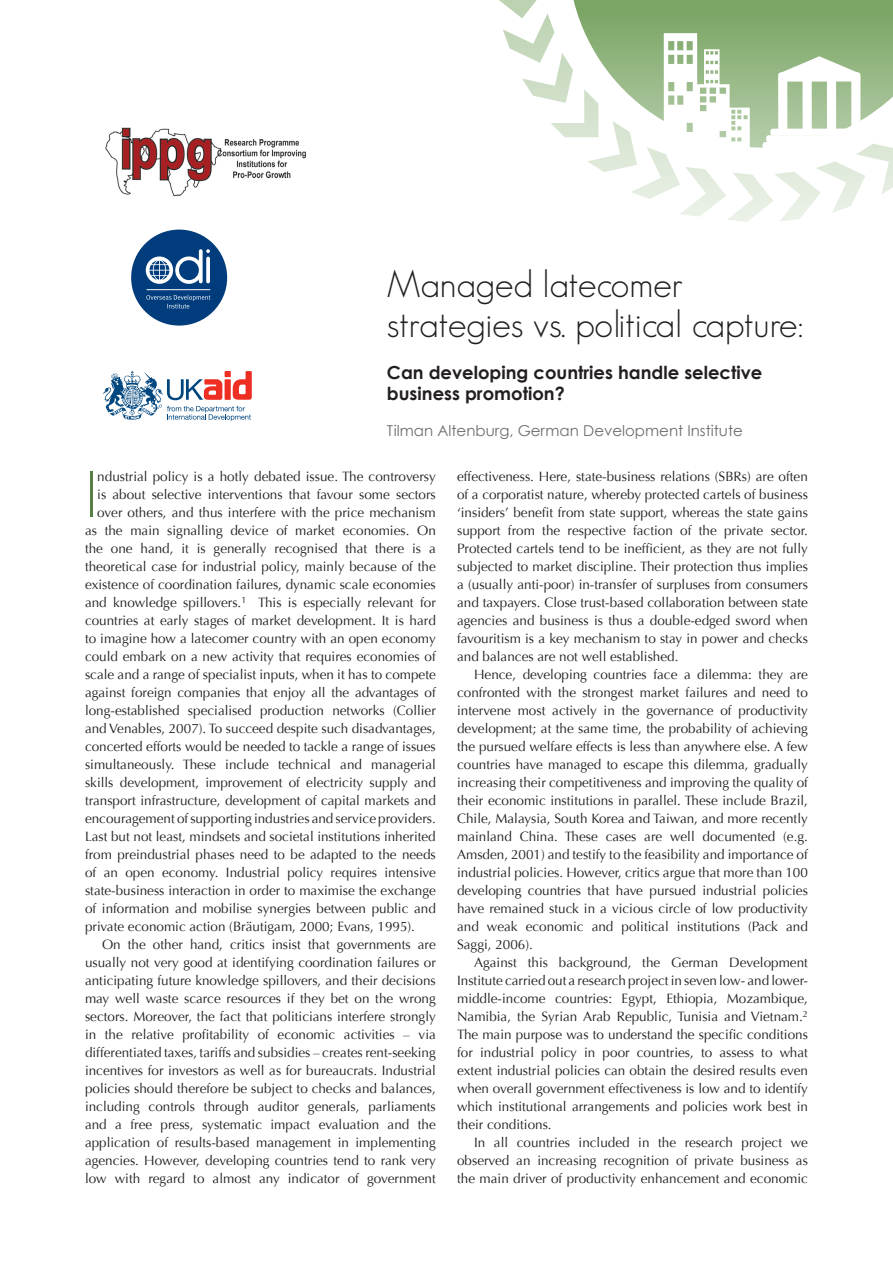
<style>
.page{position:relative;width:893px;height:1263px;background:#fff}
.page>*{position:absolute;margin:0;border:0;box-sizing:border-box;transform-origin:0 0}
.BODY_TEXT_1{font:300 63.9px "Geosans";color:#578047}
.CHAPTER_TITLE{font:300 37.5px/40.5px "Geosans";color:#231f20}
.CHAPTER_SUB_TITLE{font:700 18px/21px "Century Gothic";color:#231f20}
.CHAPTER_TITLE-2{font:15px "Century Gothic";color:#6c6d70}
.BODY_TEXT_1-2{font:13.5px/18px "Optima";color:#231f20;text-align:justify}
</style>
<div class="page">
<img style="left:105px;top:128px;width:201px;height:68px">
<div style="left:131px;top:230px;width:96px;height:96px;background:#013d7d;border-radius:50%"></div>
<hr style="left:147px;top:289px;width:63px;height:1px;background:#fff">
<svg style="left:146px;top:295px;width:64px;height:13px"></svg>
<svg style="left:146px;top:249px;width:64px;height:35px"></svg>
<svg style="left:103px;top:371px;width:149px;height:50px"></svg>
<svg style="left:499px;top:0;width:394px;height:222px"></svg>
<p class="CHAPTER_TITLE" style="left:387px;top:263px;width:418px">Managed latecomer strategies vs. political capture:</p>
<p class="CHAPTER_SUB_TITLE" style="left:387px;top:362px;width:377px">Can developing countries handle selective business promotion?</p>
<p class="CHAPTER_TITLE-2" style="left:387px;top:422px;width:357px">Tilman Altenburg, German Development Institute</p>
<p class="BODY_TEXT_1" style="left:85px;top:459px;width:14px">I</p>
<p class="BODY_TEXT_1-2" style="left:97px;top:468px;width:340px">ndustrial policy is a hotly debated issue. The controversy</p>
<p class="BODY_TEXT_1-2" style="left:97px;top:486px;width:340px">is about selective interventions that favour some sectors</p>
<p class="BODY_TEXT_1-2" style="left:97px;top:504px;width:340px">over others, and thus interfere with the price mechanism</p>
<p class="BODY_TEXT_1-2" style="left:85px;top:522px;width:352px">as the main signalling device of market economies. On</p>
<p class="BODY_TEXT_1-2" style="left:85px;top:540px;width:352px">the one hand, it is generally recognised that there is a</p>
<p class="BODY_TEXT_1-2" style="left:85px;top:558px;width:352px">theoretical case for industrial policy, mainly because of the</p>
<p class="BODY_TEXT_1-2" style="left:85px;top:576px;width:352px">existence of coordination failures, dynamic scale economies</p>
<p class="BODY_TEXT_1-2" style="left:85px;top:594px;width:352px">and knowledge spillovers.<sup>1</sup> This is especially relevant for</p>
<p class="BODY_TEXT_1-2" style="left:85px;top:612px;width:352px">countries at early stages of market development. It is hard</p>
<p class="BODY_TEXT_1-2" style="left:85px;top:630px;width:352px">to imagine how a latecomer country with an open economy</p>
<p class="BODY_TEXT_1-2" style="left:85px;top:648px;width:352px">could embark on a new activity that requires economies of</p>
<p class="BODY_TEXT_1-2" style="left:85px;top:666px;width:352px">scale and a range of specialist inputs, when it has to compete</p>
<p class="BODY_TEXT_1-2" style="left:85px;top:684px;width:352px">against foreign companies that enjoy all the advantages of</p>
<p class="BODY_TEXT_1-2" style="left:85px;top:702px;width:352px">long-established specialised production networks (Collier</p>
<p class="BODY_TEXT_1-2" style="left:85px;top:720px;width:352px">and Venables, 2007). To succeed despite such disadvantages,</p>
<p class="BODY_TEXT_1-2" style="left:85px;top:738px;width:352px">concerted efforts would be needed to tackle a range of issues</p>
<p class="BODY_TEXT_1-2" style="left:85px;top:756px;width:352px">simultaneously. These include technical and managerial</p>
<p class="BODY_TEXT_1-2" style="left:85px;top:774px;width:352px">skills development, improvement of electricity supply and</p>
<p class="BODY_TEXT_1-2" style="left:85px;top:792px;width:352px">transport infrastructure, development of capital markets and</p>
<p class="BODY_TEXT_1-2" style="left:85px;top:810px;width:352px">encouragement of supporting industries and service providers.</p>
<p class="BODY_TEXT_1-2" style="left:85px;top:828px;width:352px">Last but not least, mindsets and societal institutions inherited</p>
<p class="BODY_TEXT_1-2" style="left:85px;top:846px;width:352px">from preindustrial phases need to be adapted to the needs</p>
<p class="BODY_TEXT_1-2" style="left:85px;top:864px;width:352px">of an open economy. Industrial policy requires intensive</p>
<p class="BODY_TEXT_1-2" style="left:85px;top:882px;width:352px">state-business interaction in order to maximise the exchange</p>
<p class="BODY_TEXT_1-2" style="left:85px;top:900px;width:352px">of information and mobilise synergies between public and</p>
<p class="BODY_TEXT_1-2" style="left:85px;top:918px;width:331px">private economic action (Bräutigam, 2000; Evans, 1995).</p>
<p class="BODY_TEXT_1-2" style="left:85px;top:936px;width:352px;text-indent:17px">On the other hand, critics insist that governments are usually not very good at identifying coordination failures or anticipating future knowledge spillovers, and their decisions may well waste scarce resources if they bet on the wrong sectors. Moreover, the fact that politicians interfere strongly in the relative profitability of economic activities – via differentiated taxes, tariffs and subsidies – creates rent-seeking incentives for investors as well as for bureaucrats. Industrial policies should therefore be subject to checks and balances, including controls through auditor generals, parliaments and a free press, systematic impact evaluation and the application of results-based management in implementing agencies. However, developing countries tend to rank very low with regard to almost any indicator of government</p>
<p class="BODY_TEXT_1-2" style="left:457px;top:468px;width:352px">effectiveness. Here, state-business relations (SBRs) are often of a corporatist nature, whereby protected cartels of business ‘insiders’ benefit from state support, whereas the state gains support from the respective faction of the private sector.<br>Protected cartels tend to be inefficient, as they are not fully subjected to market discipline. Their protection thus implies a (usually anti-poor) in-transfer of surpluses from consumers and taxpayers. Close trust-based collaboration between state agencies and business is thus a double-edged sword when favouritism is a key mechanism to stay in power and checks and balances are not well established.</p>
<p class="BODY_TEXT_1-2" style="left:457px;top:666px;width:352px;text-indent:17px">Hence, developing countries face a dilemma: they are confronted with the strongest market failures and need to intervene most actively in the governance of productivity development; at the same time, the probability of achieving the pursued welfare effects is less than anywhere else. A few countries have managed to escape this dilemma, gradually increasing their competitiveness and improving the quality of their economic institutions in parallel. These include Brazil, Chile, Malaysia, South Korea and Taiwan, and more recently mainland China. These cases are well documented (e.g.<br>Amsden, 2001) and testify to the feasibility and importance of industrial policies. However, critics argue that more than 100 developing countries that have pursued industrial policies have remained stuck in a vicious circle of low productivity and weak economic and political institutions (Pack and Saggi, 2006).</p>
<p class="BODY_TEXT_1-2" style="left:457px;top:954px;width:352px;text-indent:17px">Against this background, the German Development Institute carried out a research project in seven low- and lower&shy;middle-income countries: Egypt, Ethiopia, Mozambique, Namibia, the Syrian Arab Republic, Tunisia and Vietnam.<sup>2<br></sup>The main purpose was to understand the specific conditions for industrial policy in poor countries, to assess to what extent industrial policies can obtain the desired results even when overall government effectiveness is low and to identify which institutional arrangements and policies work best in their conditions.</p>
<p class="BODY_TEXT_1-2" style="left:457px;top:1134px;width:352px;text-indent:17px">In all countries included in the research project we observed an increasing recognition of private business as the main driver of productivity enhancement and economic</p>
</div>
